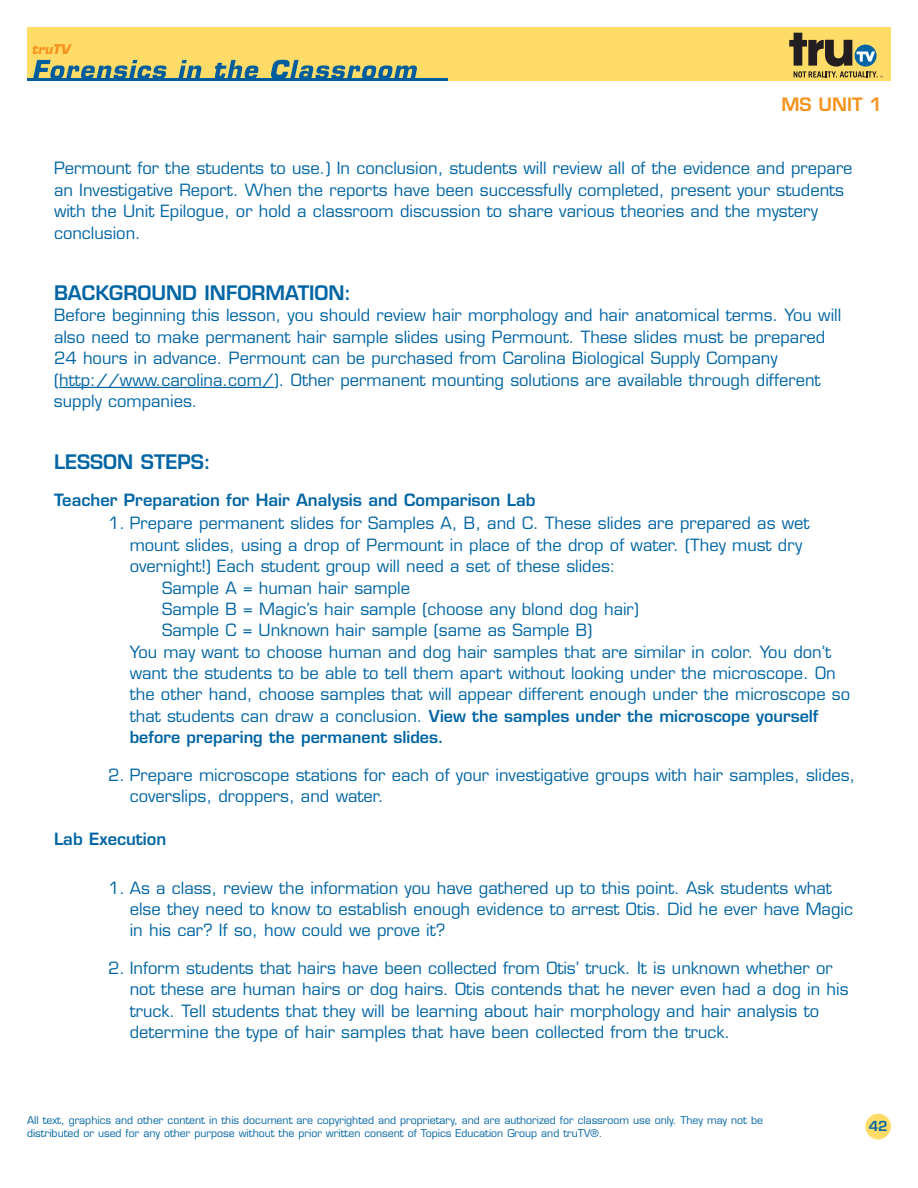
<style>
.page{position:relative;width:918px;height:1188px;background:#fff}
.page>*{position:absolute;margin:0;border:0;box-sizing:border-box;transform-origin:0 0}
.t1{font:600 19.5px "Eurostile";color:#0065a4}
.t2{font:600 18px "Eurostile";color:#f7931d}
.t3{font:16.5px/21.3px "Eurostile";color:#0065a4}
.t4{font:600 16.5px "Eurostile";color:#0065a4}
.t5{font:600 16.2px/21.3px "Eurostile";color:#0065a4}
.t6{font:600 13.5px "Eurostile";color:#0065a4}
.t7{font:italic 700 13.05px "Eurostile";color:#f7931d}
.t8{font:10.5px/12.6px "Eurostile";color:#0065a4}
.s1{font-weight:400;font-size:16.5px}
</style>
<div class="page">
<div style="left:27px;top:27px;width:864px;height:54px;background:#ffdc68"></div>
<svg style="left:33px;top:60px;width:134px;height:18px"></svg>
<svg style="left:178px;top:60px;width:24px;height:18px"></svg>
<svg style="left:214px;top:60px;width:45px;height:18px"></svg>
<svg style="left:271px;top:60px;width:146px;height:18px"></svg>
<hr style="left:27px;top:78px;width:421px;height:3px;background:#005d9c">
<svg style="left:789px;top:33px;width:94px;height:44px"></svg>
<hr style="left:59px;top:387px;width:98px;height:1px;background:#0065a4">
<hr style="left:156px;top:387px;width:31px;height:1px;background:#0065a4">
<hr style="left:187px;top:387px;width:87px;height:1px;background:#0065a4">
<div style="left:865px;top:1114px;width:26px;height:25px;background:#ffdc68;border-radius:50%"></div>
<p class="t7" style="left:31px;top:44px;width:42px">truTV</p>
<p class="t2" style="left:781px;top:97px;width:102px">MS UNIT 1</p>
<p class="t3" style="left:54px;top:159px;width:800px">Permount for the students to use.) In conclusion, students will review all of the evidence and prepare an Investigative Report. When the reports have been successfully completed, present your students with the Unit Epilogue, or hold a classroom discussion to share various theories and the mystery conclusion.</p>
<p class="t1" style="left:54px;top:285px;width:299px">BACKGROUND INFORMATION:</p>
<p class="t3" style="left:54px;top:306px;width:789px">Before beginning this lesson, you should review hair morphology and hair anatomical terms. You will also need to make permanent hair sample slides using Permount. These slides must be prepared 24 hours in advance. Permount can be purchased from Carolina Biological Supply Company (http://www.carolina.com/). Other permanent mounting solutions are available through different supply companies.</p>
<p class="t1" style="left:54px;top:454px;width:158px">LESSON STEPS:</p>
<p class="t4" style="left:54px;top:493px;width:483px">Teacher Preparation for Hair Analysis and Comparison Lab</p>
<p class="t3" style="left:108px;top:514px;width:703px">1. Prepare permanent slides for Samples A, B, and C. These slides are prepared as wet</p>
<p class="t3" style="left:130px;top:536px;width:674px">mount slides, using a drop of Permount in place of the drop of water. (They must dry</p>
<p class="t3" style="left:130px;top:557px;width:487px">overnight!) Each student group will need a set of these slides:</p>
<p class="t3" style="left:162px;top:579px;width:250px">Sample A = human hair sample</p>
<p class="t3" style="left:162px;top:600px;width:479px">Sample B = Magic’s hair sample (choose any blond dog hair)</p>
<p class="t3" style="left:162px;top:621px;width:432px">Sample C = Unknown hair sample (same as Sample B)</p>
<p class="t3" style="left:130px;top:643px;width:703px">You may want to choose human and dog hair samples that are similar in color. You don’t</p>
<p class="t3" style="left:130px;top:664px;width:708px">want the students to be able to tell them apart without looking under the microscope. On</p>
<p class="t3" style="left:130px;top:685px;width:722px">the other hand, choose samples that will appear different enough under the microscope so</p>
<p class="t5" style="left:130px;top:707px;width:690px"><span class="s1">that students can draw a conclusion.</span> View the samples under the microscope yourself before preparing the permanent slides.</p>
<p class="t3" style="left:130px;top:766px;width:727px;text-indent:-22px">2. Prepare microscope stations for each of your investigative groups with hair samples, slides, coverslips, droppers, and water.</p>
<p class="t4" style="left:54px;top:833px;width:114px">Lab Execution</p>
<p class="t3" style="left:130px;top:879px;width:725px;text-indent:-22px">1. As a class, review the information you have gathered up to this point. Ask students what else they need to know to establish enough evidence to arrest Otis. Did he ever have Magic in his car? If so, how could we prove it?</p>
<p class="t3" style="left:130px;top:959px;width:720px;text-indent:-22px">2. Inform students that hairs have been collected from Otis’ truck. It is unknown whether or not these are human hairs or dog hairs. Otis contends that he never even had a dog in his truck. Tell students that they will be learning about hair morphology and hair analysis to determine the type of hair samples that have been collected from the truck.</p>
<p class="t8" style="left:27px;top:1115px;width:738px">All text, graphics and other content in this document are copyrighted and proprietary, and are authorized for classroom use only. They may not be distributed or used for any other purpose without the prior written consent of Topics Education Group and truTV®.</p>
<p class="t6" style="left:869px;top:1121px;width:21px">42</p>
</div>
